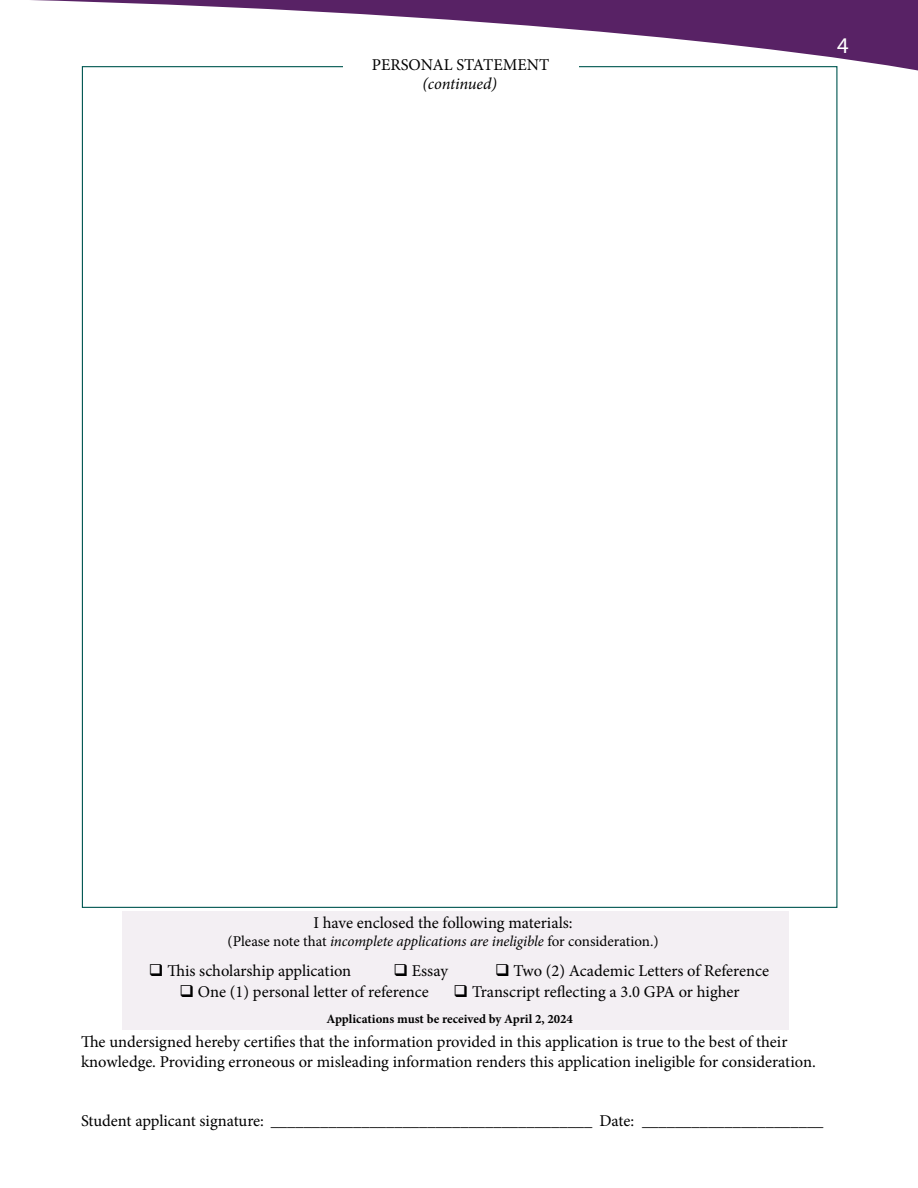
<style>
.page{position:relative;width:918px;height:1188px;background:#fff}
.page>*{position:absolute;margin:0;border:0;box-sizing:border-box;transform-origin:0 0}
.t1{font:22.5px "Myriad Pro";color:#fff}
.t2{font:16.5px/19.8px "Minion Pro";color:#000}
.t3{font:italic 16.5px "Minion Pro";letter-spacing:-.01em;color:#000}
.t4{font:italic 15px "Minion Pro";letter-spacing:-.01em;color:#000}
.t5{font:700 12.75px "Minion Pro";color:#000}
.s1{font-style:normal}
</style>
<div class="page">
<svg style="left:31px;top:0;width:887px;height:71px"></svg>
<div style="left:122px;top:912px;width:666px;height:118px;background:#f3eff3"></div>
<p class="t2" style="left:372px;top:54px;width:179px">PERSONAL STATEMENT</p>
<p class="t3" style="left:422px;top:72px;width:76px">(continued)</p>
<h1 class="t1" style="left:837px;top:32px;width:13px">4</h1>
<p class="t2" style="left:313px;top:913px;width:261px">I have enclosed the following materials:</p>
<p class="t4" style="left:228px;top:931px;width:433px"><span class="s1">(Please note that</span> incomplete applications are ineligible <span class="s1">for consideration.)</span></p>
<p class="t2" style="left:149px;top:961px;width:204px">❑ This scholarship application</p>
<p class="t2" style="left:393px;top:961px;width:56px">❑ Essay</p>
<p class="t2" style="left:495px;top:961px;width:275px">❑ Two (2) Academic Letters of Reference</p>
<p class="t2" style="left:179px;top:982px;width:251px">❑ One (1) personal letter of reference</p>
<p class="t2" style="left:454px;top:982px;width:288px">❑ Transcript reflecting a 3.0 GPA or higher</p>
<p class="t5" style="left:326px;top:1010px;width:248px">Applications must be received by April 2, 2024</p>
<p class="t2" style="left:81px;top:1032px;width:736px">The undersigned hereby certifies that the information provided in this application is true to the best of their knowledge. Providing erroneous or misleading information renders this application ineligible for consideration.</p>
<p class="t2" style="left:81px;top:1111px;width:744px">Student applicant signature: _______________________________________ Date: ______________________</p>
</div>
